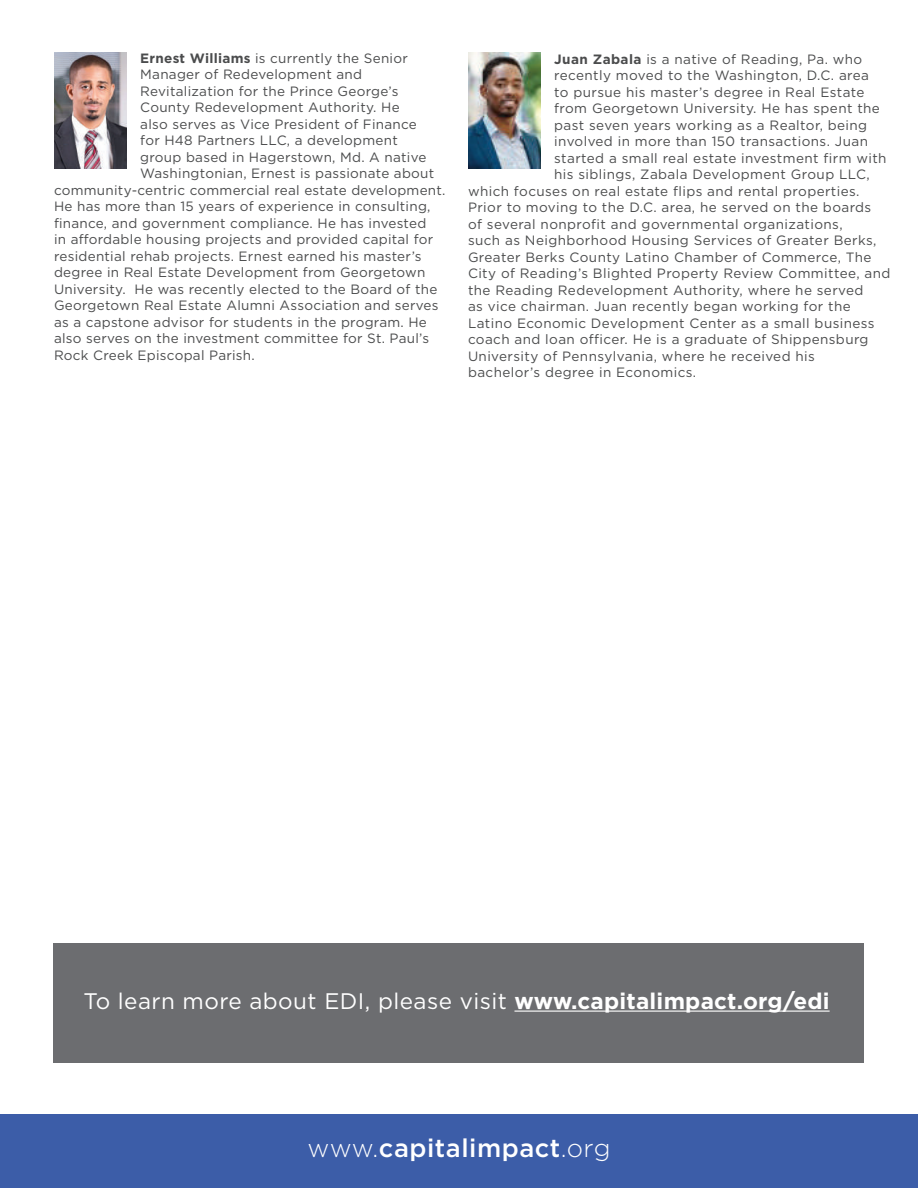
<style>
.page{position:relative;width:918px;height:1188px;background:#fff}
.page>*{position:absolute;margin:0;border:0;box-sizing:border-box;transform-origin:0 0}
.t1{font:500 25.5px "Gotham";letter-spacing:.02em;color:#fff}
.t2{font:22.5px "Gotham";letter-spacing:.02em;color:#fff}
.t3{font:13.5px "Gotham";letter-spacing:.02em;color:#4b4c4d}
.s1{font-weight:700}
.s2{font-weight:300}
</style>
<div class="page">
<div style="left:0;top:1115px;width:918px;height:73px;background:#3c5da8"></div>
<img style="left:468px;top:53px;width:73px;height:115px">
<img style="left:54px;top:53px;width:73px;height:115px">
<div style="left:54px;top:943px;width:810px;height:119px;background:#6c6d70"></div>
<hr style="left:514px;top:1011px;width:316px;height:1px;background:#fff">
<p class="t3" style="left:140px;top:49px;width:269px"><span class="s1">Ernest Williams</span> is currently the Senior</p>
<p class="t3" style="left:140px;top:66px;width:223px">Manager of Redevelopment and</p>
<p class="t3" style="left:140px;top:82px;width:260px">Revitalization for the Prince George’s</p>
<p class="t3" style="left:140px;top:99px;width:261px">County Redevelopment Authority. He</p>
<p class="t3" style="left:140px;top:115px;width:278px">also serves as Vice President of Finance</p>
<p class="t3" style="left:140px;top:132px;width:259px">for H48 Partners LLC, a development</p>
<p class="t3" style="left:140px;top:148px;width:288px">group based in Hagerstown, Md. A native</p>
<p class="t3" style="left:140px;top:165px;width:296px">Washingtonian, Ernest is passionate about</p>
<p class="t3" style="left:54px;top:181px;width:393px">community-centric commercial real estate development.</p>
<p class="t3" style="left:54px;top:198px;width:378px">He has more than 15 years of experience in consulting,</p>
<p class="t3" style="left:54px;top:214px;width:374px">finance, and government compliance. He has invested</p>
<p class="t3" style="left:54px;top:231px;width:381px">in affordable housing projects and provided capital for</p>
<p class="t3" style="left:54px;top:247px;width:369px">residential rehab projects. Ernest earned his master’s</p>
<p class="t3" style="left:54px;top:264px;width:373px">degree in Real Estate Development from Georgetown</p>
<p class="t3" style="left:54px;top:280px;width:385px">University. He was recently elected to the Board of the</p>
<p class="t3" style="left:54px;top:297px;width:386px">Georgetown Real Estate Alumni Association and serves</p>
<p class="t3" style="left:54px;top:313px;width:374px">as a capstone advisor for students in the program. He</p>
<p class="t3" style="left:54px;top:330px;width:377px">also serves on the investment committee for St. Paul’s</p>
<p class="t3" style="left:54px;top:346px;width:202px">Rock Creek Episcopal Parish.</p>
<p class="t3" style="left:554px;top:50px;width:310px"><span class="s1">Juan Zabala</span> is a native of Reading, Pa. who</p>
<p class="t3" style="left:554px;top:67px;width:316px">recently moved to the Washington, D.C. area</p>
<p class="t3" style="left:554px;top:83px;width:312px">to pursue his master’s degree in Real Estate</p>
<p class="t3" style="left:554px;top:100px;width:327px">from Georgetown University. He has spent the</p>
<p class="t3" style="left:554px;top:116px;width:315px">past seven years working as a Realtor, being</p>
<p class="t3" style="left:554px;top:133px;width:315px">involved in more than 150 transactions. Juan</p>
<p class="t3" style="left:554px;top:149px;width:334px">started a small real estate investment firm with</p>
<p class="t3" style="left:554px;top:166px;width:317px">his siblings, Zabala Development Group LLC,</p>
<p class="t3" style="left:468px;top:182px;width:393px">which focuses on real estate flips and rental properties.</p>
<p class="t3" style="left:468px;top:199px;width:405px">Prior to moving to the D.C. area, he served on the boards</p>
<p class="t3" style="left:468px;top:215px;width:376px">of several nonprofit and governmental organizations,</p>
<p class="t3" style="left:468px;top:232px;width:410px">such as Neighborhood Housing Services of Greater Berks,</p>
<p class="t3" style="left:468px;top:248px;width:405px">Greater Berks County Latino Chamber of Commerce, The</p>
<p class="t3" style="left:468px;top:265px;width:424px">City of Reading’s Blighted Property Review Committee, and</p>
<p class="t3" style="left:468px;top:281px;width:397px">the Reading Redevelopment Authority, where he served</p>
<p class="t3" style="left:468px;top:298px;width:384px">as vice chairman. Juan recently began working for the</p>
<p class="t3" style="left:468px;top:314px;width:408px">Latino Economic Development Center as a small business</p>
<p class="t3" style="left:468px;top:331px;width:402px">coach and loan officer. He is a graduate of Shippensburg</p>
<p class="t3" style="left:468px;top:347px;width:348px">University of Pennsylvania, where he received his</p>
<p class="t3" style="left:468px;top:364px;width:230px">bachelor’s degree in Economics.</p>
<h2 class="t2" style="left:84px;top:986px;width:748px">To learn more about EDI, please visit <span class="s1">www.capitalimpact.org/edi</span></h2>
<h1 class="t1" style="left:307px;top:1131px;width:305px"><span class="s2">www.</span>capitalimpact<span class="s2">.org</span></h1>
</div>
